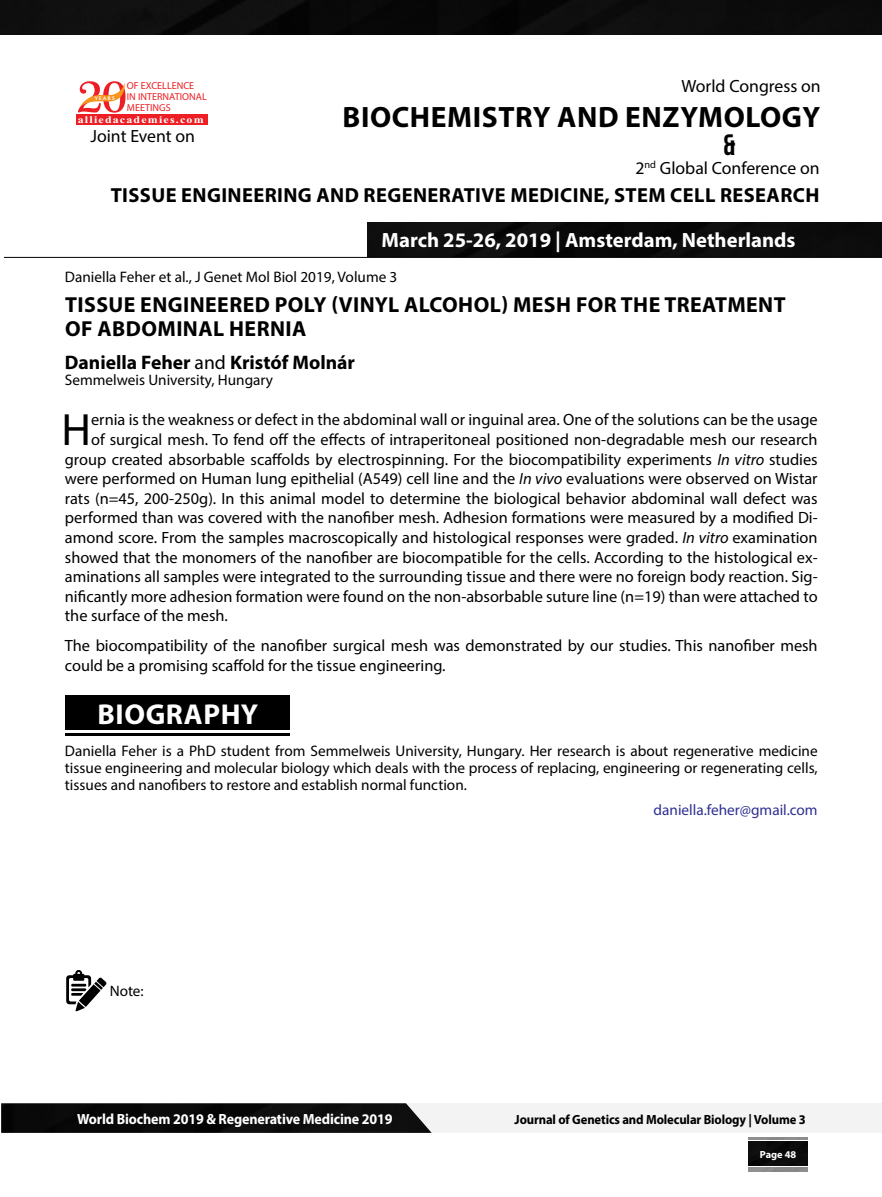
<style>
.page{position:relative;width:882px;height:1197px;background:#fff}
.page>*{position:absolute;margin:0;border:0;box-sizing:border-box;transform-origin:0 0}
.t1{font:45.5px "Myriad Pro";color:#000}
.t2{font:700 29.57px "Myriad Pro";letter-spacing:.02em;color:#000}
.t3{font:29.57px "Bebas Neue";color:#000}
.t4{font:700 28.88px "Myriad Pro";letter-spacing:.02em;color:#fff}
.t5{font:700 21.7px/24px "Myriad Pro";letter-spacing:.02em;color:#000}
.t6{font:700 20.65px "Myriad Pro";color:#fff}
.t7{font:700 20.47px "Myriad Pro";letter-spacing:.02em;color:#000}
.t8{font:700 19.6px "Myriad Pro";color:#000}
.t9{font:17.68px "Myriad Pro";color:#000}
.t10{font:16.28px/19.6px "Myriad Pro";color:#000}
.t11{font:15.22px/16.8px "Myriad Pro";color:#000;text-align:justify}
.t12{font:15.22px "Myriad Pro";color:#2e3092}
.t13{font:700 14.88px "Myriad Pro";letter-spacing:-.01em;color:#fff;scale:.95 1}
.t14{font:700 13.3px "Myriad Pro";letter-spacing:-.01em;color:#000;scale:.95 1}
.t15{font:700 10.33px "Myriad Pro";color:#fff}
.t16{font:10.15px/10.8px "Myriad Pro";color:#ed1f24}
.t17{font:700 10.15px "Times New Roman";letter-spacing:.1em;color:#fff;scale:1.18 1}
.t18{font:5.25px "Oregon LDO Black";letter-spacing:.24em;color:#fff;scale:1.06 1}
.s1{font-weight:400}
.s2{font-style:italic}
</style>
<div class="page">
<svg style="left:66px;top:970px;width:41px;height:41px"></svg>
<div style="left:748px;top:1141px;width:60px;height:25px;background:#0c0c0c"></div>
<hr style="left:748px;top:1137px;width:60px;height:3px;background:#000">
<img style="left:1px;top:1103px;width:431px;height:30px">
<div style="left:367px;top:222px;width:515px;height:35px;background:#0c0c0c"></div>
<div style="left:77px;top:114px;width:131px;height:11px;background:#ed1f24"></div>
<svg style="left:78px;top:81px;width:48px;height:32px"></svg>
<hr style="left:4px;top:257px;width:878px;height:1px;background:#000">
<div style="left:0;top:0;width:882px;height:35px;background:#0d0d0d"></div>
<div style="left:65px;top:696px;width:224px;height:34px;background:#000"></div>
<hr style="left:65px;top:733px;width:224px;height:3px;background:#000">
<p class="t16" style="left:127px;top:80px;width:81px">OF EXCELLENCE<br>IN INTERNATIONAL<br>MEETINGS</p>
<p class="t17" style="left:78px;top:112px;width:108px">alliedacademies.com</p>
<p class="t18" style="left:95px;top:95px;width:20px">YEARS</p>
<p class="t9" style="left:91px;top:125px;width:106px">Joint Event on</p>
<p class="t9" style="left:681px;top:75px;width:141px">World Congress on</p>
<h2 class="t2" style="left:343px;top:97px;width:479px">BIOCHEMISTRY AND ENZYMOLOGY</h2>
<h2 class="t3" style="left:723px;top:128px;width:14px">&amp;</h2>
<p class="t9" style="left:635px;top:157px;width:186px">2<sup>nd</sup> Global Conference on</p>
<p class="t7" style="left:111px;top:182px;width:710px">TISSUE ENGINEERING AND REGENERATIVE MEDICINE, STEM CELL RESEARCH</p>
<p class="t6" style="left:382px;top:227px;width:415px">March 25-26, 2019 | Amsterdam, Netherlands</p>
<p class="t11" style="left:65px;top:268px;width:334px">Daniella Feher et al., J Genet Mol Biol 2019, Volume 3</p>
<h3 class="t5" style="left:65px;top:292px;width:722px">TISSUE ENGINEERED POLY (VINYL ALCOHOL) MESH FOR THE TREATMENT<br>OF ABDOMINAL HERNIA</h3>
<p class="t8" style="left:65px;top:349px;width:292px">Daniella Feher <span class="s1">and</span> Kristóf Molnár</p>
<p class="t11" style="left:65px;top:372px;width:210px">Semmelweis University, Hungary</p>
<h1 class="t1" style="left:61px;top:402px;width:31px">H</h1>
<p class="t10" style="left:91px;top:410px;width:728px">ernia is the weakness or defect in the abdominal wall or inguinal area. One of the solutions can be the usage</p>
<p class="t10" style="left:91px;top:430px;width:728px">of surgical mesh. To fend off the effects of intraperitoneal positioned non-degradable mesh our research</p>
<p class="t10" style="left:65px;top:449px;width:754px">group created absorbable scaffolds by electrospinning. For the biocompatibility experiments <span class="s2">In vitro</span> studies</p>
<p class="t10" style="left:65px;top:469px;width:754px">were performed on Human lung epithelial (A549) cell line and the <span class="s2">In vivo</span> evaluations were observed on Wistar</p>
<p class="t10" style="left:65px;top:488px;width:754px">rats (n=45, 200-250g). In this animal model to determine the biological behavior abdominal wall defect was</p>
<p class="t10" style="left:65px;top:508px;width:754px">performed than was covered with the nanofiber mesh. Adhesion formations were measured by a modified Di-</p>
<p class="t10" style="left:65px;top:528px;width:754px">amond score. From the samples macroscopically and histological responses were graded. <span class="s2">In vitro</span> examination</p>
<p class="t10" style="left:65px;top:547px;width:754px">showed that the monomers of the nanofiber are biocompatible for the cells. According to the histological ex-</p>
<p class="t10" style="left:65px;top:567px;width:754px">aminations all samples were integrated to the surrounding tissue and there were no foreign body reaction. Sig-</p>
<p class="t10" style="left:65px;top:586px;width:754px">nificantly more adhesion formation were found on the non-absorbable suture line (n=19) than were attached to</p>
<p class="t10" style="left:65px;top:606px;width:165px">the surface of the mesh.</p>
<p class="t10" style="left:65px;top:636px;width:754px">The biocompatibility of the nanofiber surgical mesh was demonstrated by our studies. This nanofiber mesh could be a promising scaffold for the tissue engineering.</p>
<h3 class="t4" style="left:98px;top:695px;width:162px">BIOGRAPHY</h3>
<p class="t11" style="left:65px;top:742px;width:754px">Daniella Feher is a PhD student from Semmelweis University, Hungary. Her research is about regenerative medicine tissue engineering and molecular biology which deals with the process of replacing, engineering or regenerating cells, tissues and nanofibers to restore and establish normal function.</p>
<p class="t12" style="left:654px;top:800px;width:166px">daniella.feher@gmail.com</p>
<p class="t11" style="left:110px;top:983px;width:35px">Note:</p>
<p class="t13" style="left:77px;top:1109px;width:333px">World Biochem 2019 &amp; Regenerative Medicine 2019</p>
<p class="t14" style="left:515px;top:1110px;width:308px">Journal of Genetics and Molecular Biology | Volume 3</p>
<p class="t15" style="left:760px;top:1148px;width:38px">Page 48</p>
</div>
